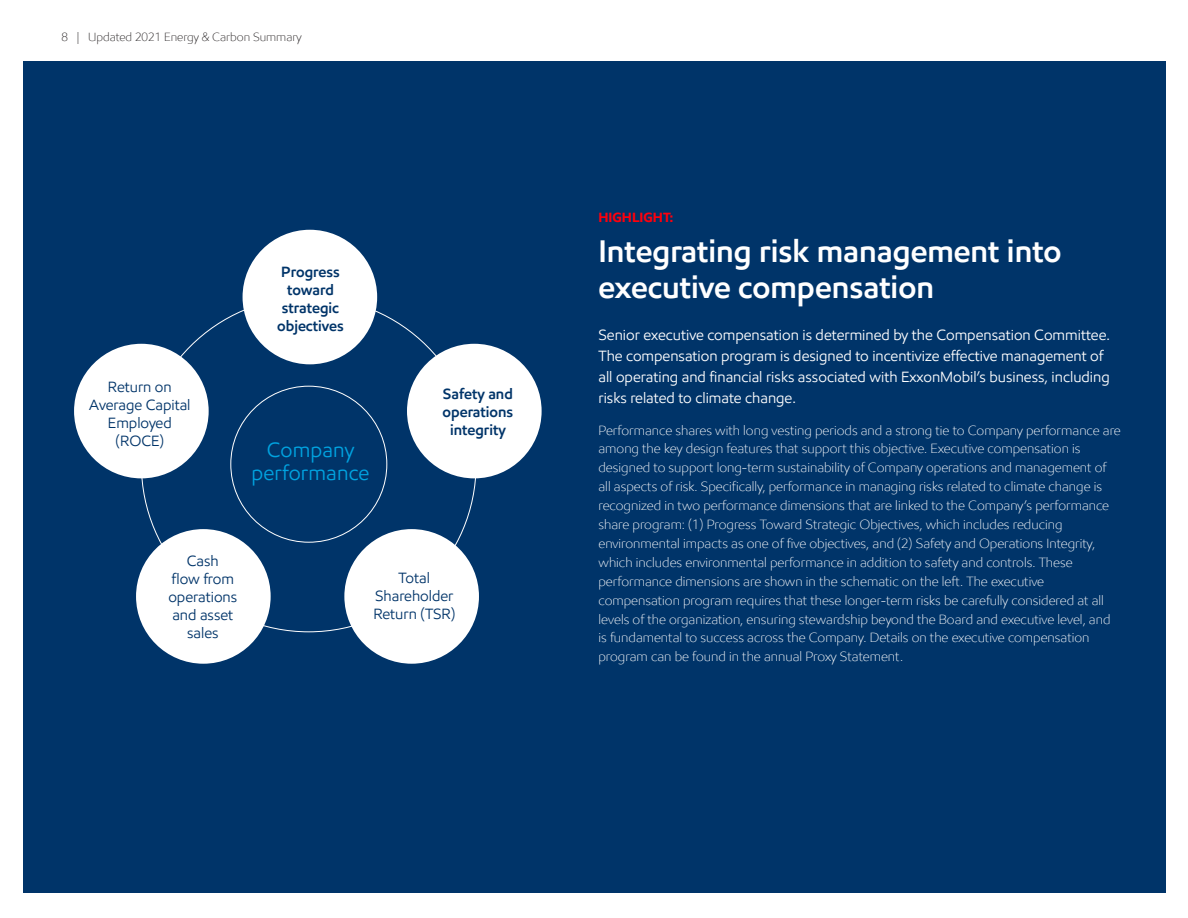
<style>
.page{position:relative;width:1188px;height:918px;background:#fff}
.page>*{position:absolute;margin:0;border:0;box-sizing:border-box;transform-origin:0 0}
.Hedline{font:600 31.5px "E Mprint";color:#fff}
.t1{font:21px "E Mprint";letter-spacing:.01em;color:#00a3e0}
._1st_Paragraph{font:15px/21px "E Mprint";color:#fff}
.t2{font:15px/18px "E Mprint";color:#003469;text-align:center}
.t3{font:600 15px/18px "E Mprint";color:#003469;text-align:center}
.Body_Copy{font:300 13.5px/18.9px "E Mprint";color:#fff}
.Hedline-2{font:700 13.5px "E Mprint";color:#fe000c}
.t4{font:300 12px "E Mprint";color:#231f20}
</style>
<div class="page">
<div style="left:23px;top:62px;width:1142px;height:831px;background:#003469"></div>
<div style="left:243px;top:230px;width:134px;height:134px;background:#fff;border-radius:50%"></div>
<div style="left:407px;top:344px;width:135px;height:134px;background:#fff;border-radius:50%"></div>
<div style="left:74px;top:344px;width:135px;height:134px;background:#fff;border-radius:50%"></div>
<div style="left:344px;top:529px;width:135px;height:135px;background:#fff;border-radius:50%"></div>
<div style="left:136px;top:529px;width:135px;height:135px;background:#fff;border-radius:50%"></div>
<p class="t4" style="left:62px;top:30px;width:242px">8 | Updated 2021 Energy &amp; Carbon Summary</p>
<p class="t2" style="left:89px;top:378px;width:103px">Return on<br>Average Capital<br>Employed (ROCE)</p>
<p class="t3" style="left:277px;top:263px;width:68px">Progress toward strategic objectives</p>
<p class="t1" style="left:267px;top:437px;width:89px">Company</p>
<p class="t1" style="left:251px;top:460px;width:120px">performance</p>
<p class="t3" style="left:443px;top:385px;width:72px">Safety and operations integrity</p>
<p class="t2" style="left:168px;top:552px;width:70px">Cash<br>flow from operations and asset sales</p>
<p class="t2" style="left:373px;top:569px;width:83px">Total<br>Shareholder<br>Return (TSR)</p>
<p class="Hedline-2" style="left:598px;top:209px;width:76px">HIGHLIGHT:</p>
<p class="Hedline" style="left:598px;top:232px;width:465px">Integrating risk management into</p>
<p class="Hedline" style="left:598px;top:268px;width:337px">executive compensation</p>
<p class="_1st_Paragraph" style="left:598px;top:325px;width:513px">Senior executive compensation is determined by the Compensation Committee.<br>The compensation program is designed to incentivize effective management of all operating and financial risks associated with ExxonMobil’s business, including risks related to climate change.</p>
<p class="Body_Copy" style="left:598px;top:420px;width:524px">Performance shares with long vesting periods and a strong tie to Company performance are among the key design features that support this objective. Executive compensation is designed to support long-term sustainability of Company operations and management of all aspects of risk. Specifically, performance in managing risks related to climate change is recognized in two performance dimensions that are linked to the Company’s performance share program: (1) Progress Toward Strategic Objectives, which includes reducing environmental impacts as one of five objectives, and (2) Safety and Operations Integrity, which includes environmental performance in addition to safety and controls. These performance dimensions are shown in the schematic on the left. The executive compensation program requires that these longer-term risks be carefully considered at all levels of the organization, ensuring stewardship beyond the Board and executive level, and is fundamental to success across the Company. Details on the executive compensation program can be found in the annual Proxy Statement.</p>
</div>
